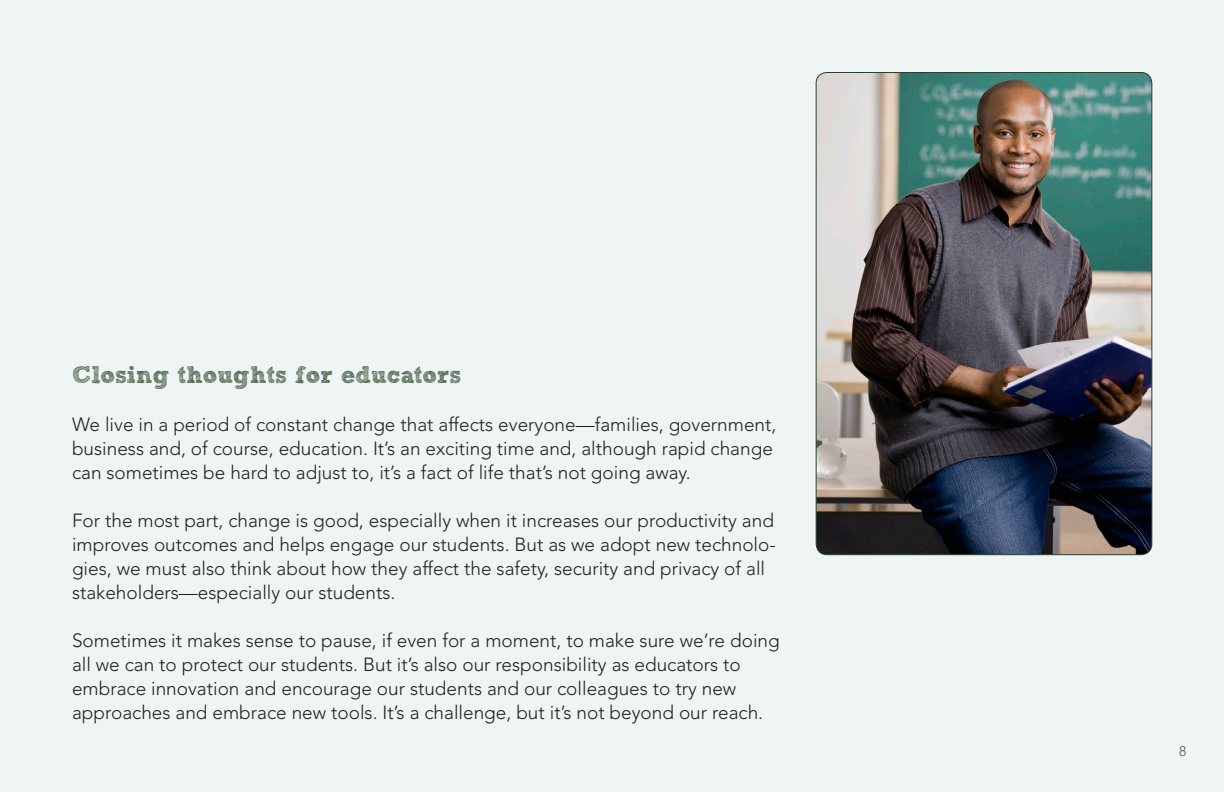
<style>
.page{position:relative;width:1224px;height:792px;background:#eff5f4}
.page>*{position:absolute;margin:0;border:0;box-sizing:border-box;transform-origin:0 0}
.t1{font:24px "Sketch Rockwell";color:#4c634c}
.t2{font:300 19px/24px "Avenir";color:#231f20}
.t3{font:300 14px "Avenir";color:#4c634c}
</style>
<div class="page">
<img style="left:816px;top:72px;width:336px;height:483px">
<p class="t1" style="left:72px;top:361px;width:391px">Closing thoughts for educators</p>
<p class="t2" style="left:72px;top:412px;width:706px">We live in a period of constant change that affects everyone—families, government, business and, of course, education. It’s an exciting time and, although rapid change can sometimes be hard to adjust to, it’s a fact of life that’s not going away.</p>
<p class="t2" style="left:72px;top:508px;width:705px">For the most part, change is good, especially when it increases our productivity and improves outcomes and helps engage our students. But as we adopt new technolo&shy;gies, we must also think about how they affect the safety, security and privacy of all stakeholders—especially our students.</p>
<p class="t2" style="left:72px;top:628px;width:709px">Sometimes it makes sense to pause, if even for a moment, to make sure we’re doing all we can to protect our students. But it’s also our responsibility as educators to embrace innovation and encourage our students and our colleagues to try new</p>
<p class="t2" style="left:72px;top:700px;width:693px">approaches and embrace new tools. It’s a challenge, but it’s not beyond our reach.</p>
<p class="t3" style="left:1179px;top:743px;width:9px">8</p>
</div>
